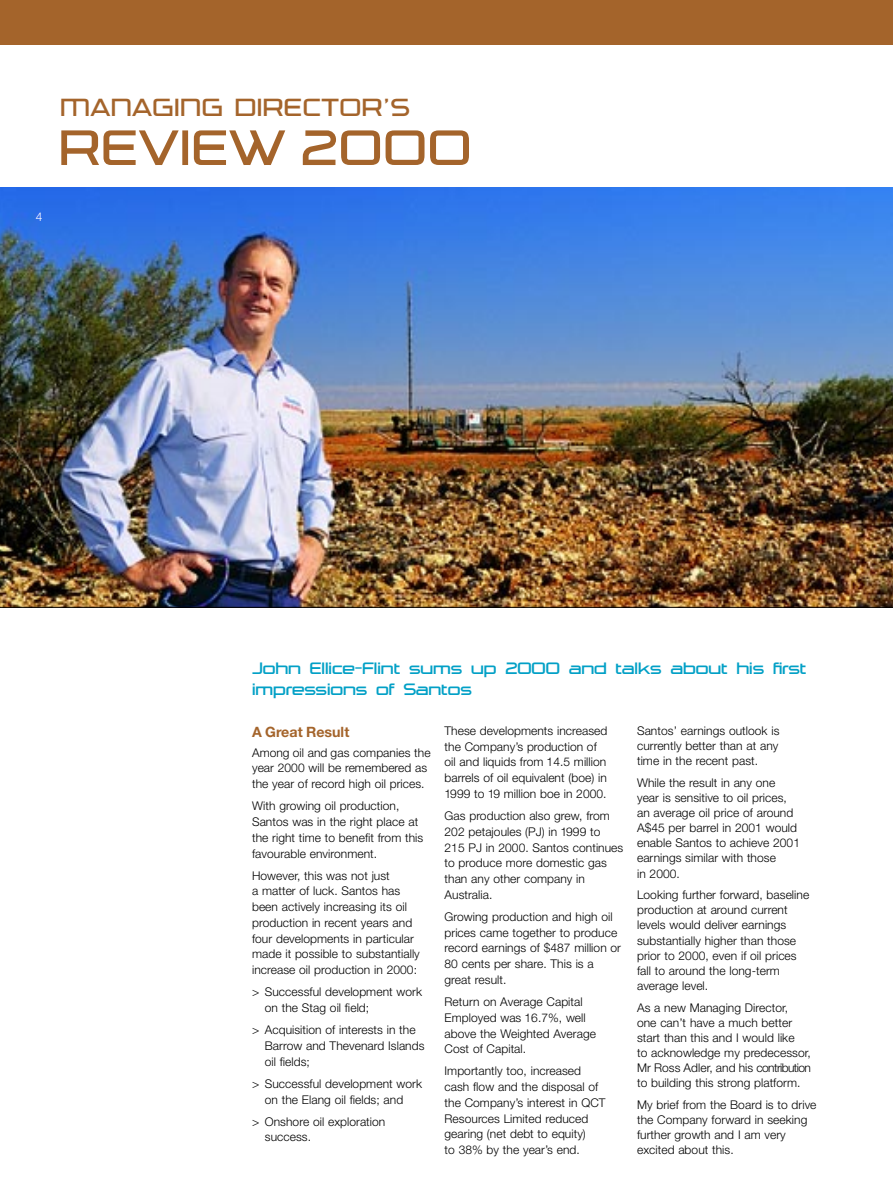
<style>
.page{position:relative;width:893px;height:1199px;background:#fff}
.page>*{position:absolute;margin:0;border:0;box-sizing:border-box;transform-origin:0 0}
.t1{font:300 54px "Trade Marker";letter-spacing:.04em;color:#a4642b}
.t2{font:300 27px "Trade Marker";letter-spacing:.04em;color:#a4642b}
.t3{font:300 18px/21.6px "Trade Marker";color:#02a0c6}
.t4{font:700 14.25px "Helvetica Neue";color:#a4642b}
.t5{font:300 12px/15.8px "Helvetica Neue";letter-spacing:.005em;color:#000}
.t6{font:300 12px "Helvetica Neue";color:#fff}
</style>
<div class="page">
<img style="left:0;top:187px;width:892px;height:420px">
<div style="left:0;top:0;width:892px;height:44px;background:#a4642b"></div>
<hr style="left:0;top:607px;width:892px;height:1px;background:#000">
<p class="t6" style="left:36px;top:211px;width:8px">4</p>
<h2 class="t2" style="left:61px;top:96px;width:350px">MANAGING DIRECTOR’S</h2>
<h1 class="t1" style="left:60px;top:125px;width:412px">REVIEW 2000</h1>
<h3 class="t3" style="left:252px;top:658px;width:556px">John Ellice-Flint sums up 2000 and talks about his first impressions of Santos</h3>
<p class="t4" style="left:252px;top:725px;width:99px">A Great Result</p>
<p class="t5" style="left:252px;top:745px;width:180px">Among oil and gas companies the year 2000 will be remembered as the year of record high oil prices.</p>
<p class="t5" style="left:252px;top:798px;width:173px">With growing oil production,<br>Santos was in the right place at the right time to benefit from this favourable environment.</p>
<p class="t5" style="left:252px;top:868px;width:169px">However, this was not just<br>a matter of luck. Santos has been actively increasing its oil production in recent years and four developments in particular made it possible to substantially increase oil production in 2000:</p>
<p class="t5" style="left:265px;top:984px;width:159px;text-indent:-13px">&gt; Successful development work on the Stag oil field;</p>
<p class="t5" style="left:265px;top:1022px;width:161px;text-indent:-13px">&gt; Acquisition of interests in the<br>Barrow and Thevenard Islands oil fields;</p>
<p class="t5" style="left:252px;top:1076px;width:171px;text-align:center">&gt; Successful development work on the Elang oil fields; and</p>
<p class="t5" style="left:265px;top:1114px;width:122px;text-indent:-13px">&gt; Onshore oil exploration success.</p>
<p class="t5" style="left:444px;top:723px;width:164px">These developments increased the Company’s production of oil and liquids from 14.5 million barrels of oil equivalent (boe) in<br>1999 to 19 million boe in 2000.</p>
<p class="t5" style="left:444px;top:808px;width:180px">Gas production also grew, from<br>202 petajoules (PJ) in 1999 to<br>215 PJ in 2000. Santos continues to produce more domestic gas than any other company in<br>Australia.</p>
<p class="t5" style="left:444px;top:909px;width:178px">Growing production and high oil prices came together to produce record earnings of $487 million or<br>80 cents per share. This is a great result.</p>
<p class="t5" style="left:444px;top:994px;width:153px">Return on Average Capital<br>Employed was 16.7%, well above the Weighted Average<br>Cost of Capital.</p>
<p class="t5" style="left:444px;top:1064px;width:162px">Importantly too, increased cash flow and the disposal of the Company’s interest in QCT<br>Resources Limited reduced gearing (net debt to equity)<br>to 38% by the year’s end.</p>
<p class="t5" style="left:637px;top:723px;width:144px;line-height:15.1px;text-align:justify">Santos’ earnings outlook is currently better than at any time in the recent past.</p>
<p class="t5" style="left:637px;top:775px;width:164px;line-height:15.1px">While the result in any one year is sensitive to oil prices, an average oil price of around<br>A$45 per barrel in 2001 would enable Santos to achieve 2001 earnings similar with those<br>in 2000.</p>
<p class="t5" style="left:637px;top:888px;width:174px;line-height:15.1px">Looking further forward, baseline production at around current levels would deliver earnings substantially higher than those prior to 2000, even if oil prices fall to around the long-term average level.</p>
<p class="t5" style="left:637px;top:1000px;width:175px;line-height:15.1px">As a new Managing Director,<br>one can’t have a much better start than this and I would like<br>to acknowledge my predecessor,<br>Mr Ross Adler, and his contribution to building this strong platform.</p>
<p class="t5" style="left:637px;top:1097px;width:181px;line-height:15.1px">My brief from the Board is to drive the Company forward in seeking further growth and I am very excited about this.</p>
</div>
